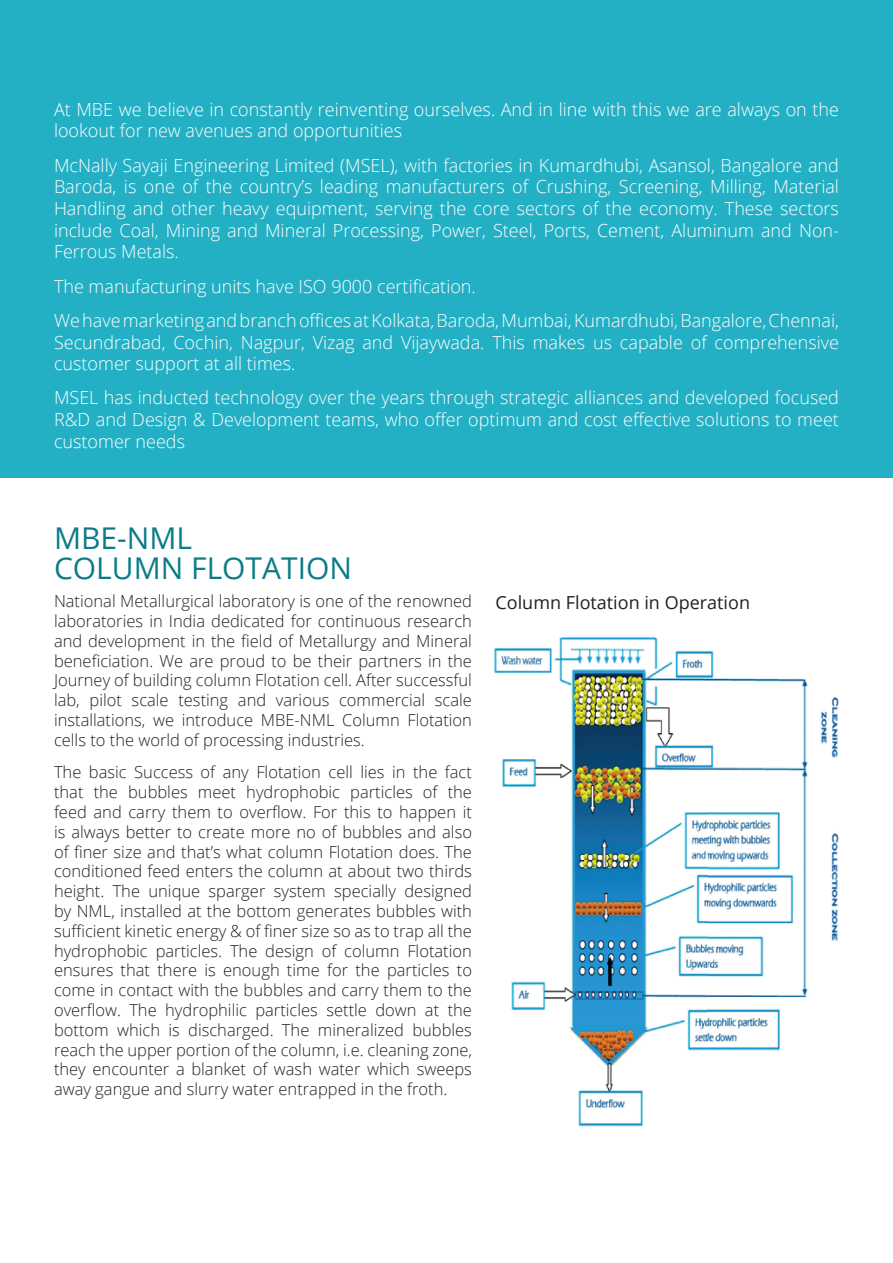
<style>
.page{position:relative;width:893px;height:1263px;background:#fff}
.page>*{position:absolute;margin:0;border:0;box-sizing:border-box;transform-origin:0 0}
.t1{font:30px "Open Sans";color:#0b7c87}
.Paragraph_Style_1{font:300 18px/21.6px "Open Sans";color:#fff;text-align:justify}
.t2{font:18px "Open Sans";color:#231f20}
.Paragraph_Style_1-2{font:300 16.5px/19.8px "Open Sans";color:#231f20;text-align:justify}
</style>
<div class="page">
<div style="left:0;top:0;width:893px;height:478px;background:#23b0c5"></div>
<img style="left:494px;top:636px;width:345px;height:491px">
<p class="Paragraph_Style_1" style="left:54px;top:98px;width:786px">At MBE we believe in constantly reinventing ourselves. And in line with this we are always on the lookout for new avenues and opportunities</p>
<p class="Paragraph_Style_1" style="left:54px;top:154px;width:786px">McNally Sayaji Engineering Limited (MSEL), with factories in Kumardhubi, Asansol, Bangalore and Baroda, is one of the country’s leading manufacturers of Crushing, Screening, Milling, Material Handling and other heavy equipment, serving the core sectors of the economy. These sectors include Coal, Mining and Mineral Processing, Power, Steel, Ports, Cement, Aluminum and Non-Ferrous Metals.</p>
<p class="Paragraph_Style_1" style="left:54px;top:275px;width:423px">The manufacturing units have ISO 9000 certification.</p>
<p class="Paragraph_Style_1" style="left:54px;top:309px;width:786px">We have marketing and branch offices at Kolkata, Baroda, Mumbai, Kumardhubi, Bangalore, Chennai, Secundrabad, Cochin, Nagpur, Vizag and Vijaywada. This makes us capable of comprehensive customer support at all times.</p>
<p class="Paragraph_Style_1" style="left:54px;top:387px;width:786px">MSEL has inducted technology over the years through strategic alliances and developed focused R&amp;D and Design &amp; Development teams, who offer optimum and cost effective solutions to meet customer needs</p>
<p class="t1" style="left:54px;top:517px;width:140px">MBE-NML</p>
<p class="t1" style="left:54px;top:547px;width:300px">COLUMN FLOTATION</p>
<p class="Paragraph_Style_1-2" style="left:54px;top:591px;width:419px">National Metallurgical laboratory is one of the renowned laboratories in India dedicated for continuous research and development in the field of Metallurgy and Mineral beneficiation. We are proud to be their partners in the Journey of building column Flotation cell. After successful lab, pilot scale testing and various commercial scale installations, we introduce MBE-NML Column Flotation cells to the world of processing industries.</p>
<p class="Paragraph_Style_1-2" style="left:54px;top:762px;width:420px">The basic Success of any Flotation cell lies in the fact that the bubbles meet hydrophobic particles of the feed and carry them to overflow. For this to happen it is always better to create more no of bubbles and also of finer size and that’s what column Flotation does. The conditioned feed enters the column at about two thirds height. The unique sparger system specially designed by NML, installed at the bottom generates bubbles with sufficient kinetic energy &amp; of finer size so as to trap all the hydrophobic particles. The design of column Flotation ensures that there is enough time for the particles to come in contact with the bubbles and carry them to the overflow. The hydrophilic particles settle down at the bottom which is discharged. The mineralized bubbles reach the upper portion of the column, i.e. cleaning zone, they encounter a blanket of wash water which sweeps away gangue and slurry water entrapped in the froth.</p>
<p class="t2" style="left:495px;top:590px;width:256px">Column Flotation in Operation</p>
</div>
